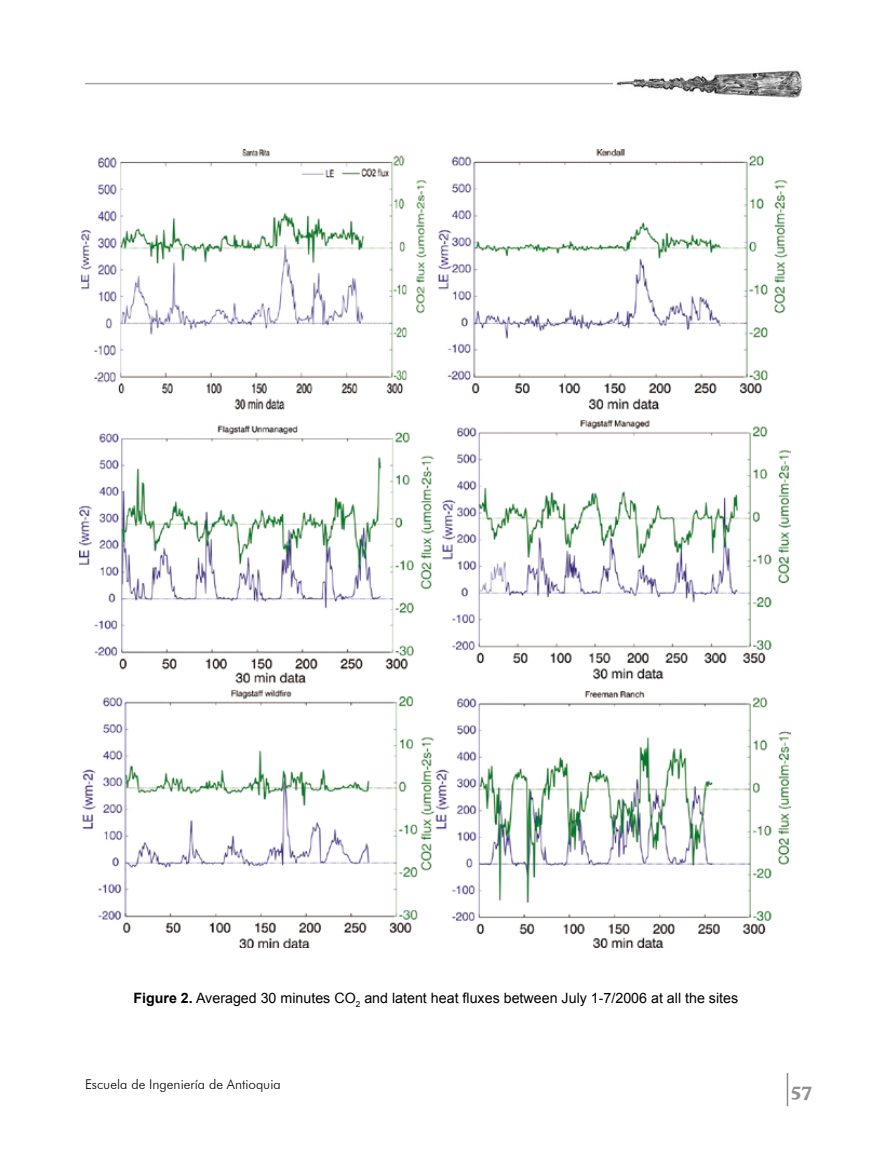
<style>
.page{position:relative;width:893px;height:1170px;background:#fff}
.page>*{position:absolute;margin:0;border:0;box-sizing:border-box;transform-origin:0 0}
.t1{font:700 18px "Cooper BT";color:#909090}
.t2{font:14.25px "Arial";color:#000}
.t3{font:300 13.5px "Futura BT";color:#000}
.s1{font-weight:700}
</style>
<div class="page">
<hr style="left:787px;top:1072px;width:1px;height:34px;background:#8b8b8b">
<hr style="left:85px;top:83px;width:597px;height:1px;background:#a5a5a5">
<img style="left:613px;top:70px;width:190px;height:28px">
<img style="left:80px;top:149px;width:710px;height:798px">
<p class="t2" style="left:133px;top:988px;width:606px"><span class="s1">Figure 2.</span> Averaged 30 minutes CO<sub>2</sub> and latent heat fluxes between July 1-7/2006 at all the sites</p>
<p class="t3" style="left:85px;top:1076px;width:197px">Escuela de Ingeniería de Antioquia</p>
<p class="t1" style="left:791px;top:1080px;width:23px">57</p>
</div>
